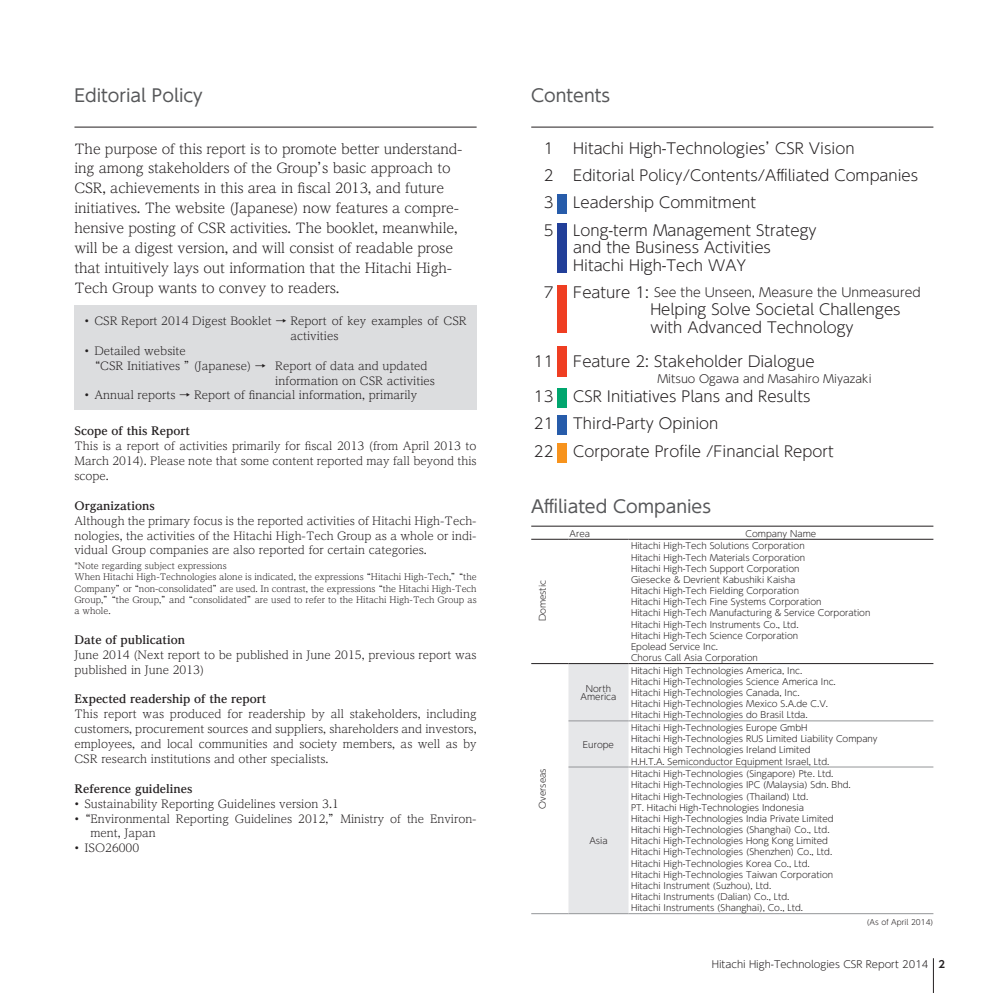
<style>
.page{position:relative;width:993px;height:993px;background:#fff}
.page>*{position:absolute;margin:0;border:0;box-sizing:border-box;transform-origin:0 0}
.t1{font:17.32px "UD Shin Go Pro";color:#57585a}
.t2{font:300 14.88px/17.3px "UD Shin Go Pro";color:#231f20}
.t3{font:300 13.65px/19.8px "UD Reimin Pro";letter-spacing:-.01em;color:#231f20}
.t4{font:300 12.42px "UD Shin Go Pro";color:#231f20}
.t5{font:300 11.2px/14.9px "UD Reimin Pro";color:#231f20;text-align:justify}
.t6{font:700 expanded 11.2px "UD Reimin Pro";color:#231f20}
.t7{font:300 11.2px "UD Shin Go Pro";color:#231f20}
.t8{font:300 9.97px "UD Shin Go Pro";color:#231f20}
.t9{font:300 8.75px/11.2px "UD Shin Go Pro";color:#231f20}
.t10{font:300 8.75px/11.2px "UD Reimin Pro";color:#231f20}
.t11{font:300 7.52px "UD Shin Go Pro";color:#231f20}
.s1{font-size:14.88px}
.s2{font-family:"UD Shin Go Pro De";font-weight:700}
</style>
<div class="page">
<div style="left:557px;top:194px;width:10px;height:19px;background:#275caa"></div>
<div style="left:557px;top:388px;width:10px;height:19px;background:#00a66e"></div>
<div style="left:557px;top:284px;width:10px;height:48px;background:#ef3e22"></div>
<div style="left:557px;top:346px;width:10px;height:30px;background:#ef3e22"></div>
<hr style="left:531px;top:126px;width:402px;height:1px;background:#231f20">
<hr style="left:531px;top:525px;width:402px;height:1px;background:#231f20">
<hr style="left:74px;top:126px;width:402px;height:1px;background:#231f20">
<div style="left:557px;top:415px;width:10px;height:20px;background:#275caa"></div>
<div style="left:557px;top:443px;width:10px;height:19px;background:#f7931d"></div>
<div style="left:557px;top:223px;width:10px;height:49px;background:#223f99"></div>
<div style="left:568px;top:664px;width:60px;height:248px;background:#e6e7e9"></div>
<hr style="left:568px;top:720px;width:60px;height:1px;background:#939598">
<hr style="left:568px;top:766px;width:60px;height:1px;background:#939598">
<hr style="left:531px;top:912px;width:37px;height:1px;background:#939598">
<hr style="left:531px;top:539px;width:37px;height:1px;background:#231f20">
<hr style="left:568px;top:539px;width:60px;height:1px;background:#231f20">
<hr style="left:628px;top:539px;width:305px;height:1px;background:#231f20">
<hr style="left:531px;top:663px;width:37px;height:1px;background:#231f20">
<hr style="left:568px;top:663px;width:60px;height:1px;background:#231f20">
<hr style="left:628px;top:663px;width:305px;height:1px;background:#231f20">
<hr style="left:628px;top:720px;width:305px;height:1px;background:#939598">
<hr style="left:628px;top:766px;width:305px;height:1px;background:#939598">
<hr style="left:568px;top:912px;width:60px;height:1px;background:#939598">
<hr style="left:628px;top:912px;width:305px;height:1px;background:#939598">
<div style="left:74px;top:305px;width:402px;height:104px;background:#dcdddf"></div>
<hr style="left:932px;top:957px;width:1px;height:35px;background:#231f20">
<h1 class="t1" style="left:74px;top:81px;width:130px">Editorial Policy</h1>
<p class="t3" style="left:74px;top:138px;width:389px">The purpose of this report is to promote better understand&shy;ing among stakeholders of the Group’s basic approach to CSR, achievements in this area in fiscal 2013, and future initiatives. The website (Japanese) now features a compre&shy;hensive posting of CSR activities. The booklet, meanwhile, will be a digest version, and will consist of readable prose that intuitively lays out information that the Hitachi High-Tech Group wants to convey to readers.</p>
<p class="t5" style="left:290px;top:313px;width:178px;text-indent:-206px">• CSR Report 2014 Digest Booklet → Report of key examples of CSR activities</p>
<p class="t5" style="left:84px;top:342px;width:103px">• Detailed website</p>
<p class="t5" style="left:89px;top:357px;width:340px">“CSR Initiatives ”(Japanese) → Report of data and updated</p>
<p class="t5" style="left:275px;top:372px;width:161px">information on CSR activities</p>
<p class="t5" style="left:84px;top:387px;width:334px">• Annual reports → Report of financial information, primarily</p>
<p class="t6" style="left:74px;top:422px;width:117px">Scope of this Report</p>
<p class="t5" style="left:74px;top:438px;width:403px">This is a report of activities primarily for fiscal 2013 (from April 2013 to March 2014). Please note that some content reported may fall beyond this scope.</p>
<p class="t6" style="left:74px;top:496px;width:82px">Organizations</p>
<p class="t5" style="left:74px;top:512px;width:403px">Although the primary focus is the reported activities of Hitachi High-Tech&shy;nologies, the activities of the Hitachi High-Tech Group as a whole or indi&shy;vidual Group companies are also reported for certain categories.</p>
<p class="t10" style="left:74px;top:560px;width:403px">*Note regarding subject expressions<br>When Hitachi High-Technologies alone is indicated, the expressions “Hitachi High-Tech,”“the Company”or “non-consolidated”are used. In contrast, the expressions “the Hitachi High-Tech Group,”“the Group,”and “consolidated”are used to refer to the Hitachi High-Tech Group as a whole.</p>
<p class="t6" style="left:74px;top:630px;width:112px">Date of publication</p>
<p class="t5" style="left:74px;top:646px;width:403px">June 2014 (Next report to be published in June 2015, previous report was published in June 2013)</p>
<p class="t6" style="left:74px;top:689px;width:193px">Expected readership of the report</p>
<p class="t5" style="left:74px;top:706px;width:403px">This report was produced for readership by all stakeholders, including customers, procurement sources and suppliers, shareholders and investors, employees, and local communities and society members, as well as by CSR research institutions and other specialists.</p>
<p class="t6" style="left:74px;top:779px;width:119px">Reference guidelines</p>
<p class="t5" style="left:74px;top:795px;width:266px">• Sustainability Reporting Guidelines version 3.1</p>
<p class="t5" style="left:90px;top:810px;width:387px;text-indent:-16px">• “Environmental Reporting Guidelines 2012,” Ministry of the Environ&shy;ment, Japan</p>
<p class="t5" style="left:74px;top:839px;width:66px">• ISO26000</p>
<h1 class="t1" style="left:531px;top:81px;width:80px">Contents</h1>
<h2 class="t2" style="left:543px;top:139px;width:11px">1</h2>
<h2 class="t2" style="left:573px;top:139px;width:283px">Hitachi High-Technologies’CSR Vision</h2>
<h2 class="t2" style="left:543px;top:166px;width:11px">2</h2>
<h2 class="t2" style="left:573px;top:166px;width:361px">Editorial Policy/Contents/Affiliated Companies　</h2>
<h2 class="t2" style="left:543px;top:193px;width:11px">3</h2>
<h2 class="t2" style="left:573px;top:193px;width:184px">Leadership Commitment</h2>
<h2 class="t2" style="left:543px;top:221px;width:11px">5</h2>
<h2 class="t2" style="left:573px;top:221px;width:245px">Long-term Management Strategy and the Business Activities<br>Hitachi High-Tech WAY</h2>
<h2 class="t2" style="left:543px;top:283px;width:11px">7</h2>
<h3 class="t4" style="left:573px;top:282px;width:349px"><span class="s1">Feature 1:</span> See the Unseen, Measure the Unmeasured</h3>
<h2 class="t2" style="left:650px;top:300px;width:252px">Helping Solve Societal Challenges with Advanced Technology</h2>
<h2 class="t2" style="left:533px;top:352px;width:21px">11</h2>
<h2 class="t2" style="left:573px;top:352px;width:243px">Feature 2: Stakeholder Dialogue</h2>
<p class="t7" style="left:657px;top:370px;width:216px">Mitsuo Ogawa and Masahiro Miyazaki</p>
<h2 class="t2" style="left:533px;top:387px;width:21px">13</h2>
<h2 class="t2" style="left:573px;top:387px;width:238px">CSR Initiatives Plans and Results</h2>
<h2 class="t2" style="left:533px;top:414px;width:21px">21</h2>
<h2 class="t2" style="left:573px;top:414px;width:147px">Third-Party Opinion</h2>
<h2 class="t2" style="left:533px;top:441px;width:21px">22</h2>
<h2 class="t2" style="left:573px;top:441px;width:262px">Corporate Profile /Financial Report</h2>
<h1 class="t1" style="left:531px;top:492px;width:199px">Affiliated Companies　</h1>
<p class="t9" style="left:569px;top:527px;width:22px">Area</p>
<p class="t9" style="left:630px;top:526px;width:187px;line-height:12.6px;text-indent:115px">Company Name<br>Hitachi High-Tech Solutions Corporation</p>
<p class="t9" style="left:630px;top:551px;width:241px">Hitachi High-Tech Materials Corporation<br>Hitachi High-Tech Support Corporation<br>Giesecke &amp; Devrient Kabushiki Kaisha<br>Hitachi High-Tech Fielding Corporation<br>Hitachi High-Tech Fine Systems Corporation<br>Hitachi High-Tech Manufacturing &amp; Service Corporation Hitachi High-Tech Instruments Co., Ltd.<br>Hitachi High-Tech Science Corporation<br>Epolead Service Inc.<br>Chorus Call Asia Corporation</p>
<p class="t9" style="left:580px;top:683px;width:37px;line-height:8.8px;text-align:center">North<br>America</p>
<p class="t9" style="left:536px;top:621px;width:43px;rotate:-90deg">Domestic</p>
<p class="t9" style="left:630px;top:664px;width:206px">Hitachi High Technologies America, Inc.<br>Hitachi High-Technologies Science America Inc.<br>Hitachi High-Technologies Canada, Inc.<br>Hitachi High-Technologies Mexico S.A.de C.V.<br>Hitachi High-Technologies do Brasil Ltda.</p>
<p class="t9" style="left:536px;top:808px;width:42px;rotate:-90deg">Overseas</p>
<p class="t9" style="left:582px;top:738px;width:33px">Europe</p>
<p class="t9" style="left:589px;top:834px;width:20px">Asia</p>
<p class="t9" style="left:630px;top:721px;width:248px">Hitachi High-Technologies Europe GmbH<br>Hitachi High-Technologies RUS Limited Liability Company Hitachi High Technologies Ireland Limited<br>H.H.T.A. Semiconductor Equipment Israel, Ltd.</p>
<p class="t9" style="left:630px;top:767px;width:221px">Hitachi High-Technologies (Singapore) Pte. Ltd.<br>Hitachi High-Technologies IPC (Malaysia) Sdn. Bhd.<br>Hitachi High-Technologies (Thailand) Ltd.<br>PT. Hitachi High-Technologies Indonesia<br>Hitachi High-Technologies India Private Limited Hitachi High-Technologies (Shanghai) Co., Ltd.<br>Hitachi High-Technologies Hong Kong Limited Hitachi High-Technologies (Shenzhen) Co., Ltd.<br>Hitachi High-Technologies Korea Co., Ltd.<br>Hitachi High-Technologies Taiwan Corporation Hitachi Instrument (Suzhou), Ltd.<br>Hitachi Instruments (Dalian) Co., Ltd.<br>Hitachi Instruments (Shanghai), Co., Ltd.</p>
<p class="t11" style="left:866px;top:915px;width:68px">(As of April 2014)</p>
<p class="t8" style="left:711px;top:956px;width:234px">Hitachi High-Technologies CSR Report 2014 <span class="s2">2</span></p>
</div>
